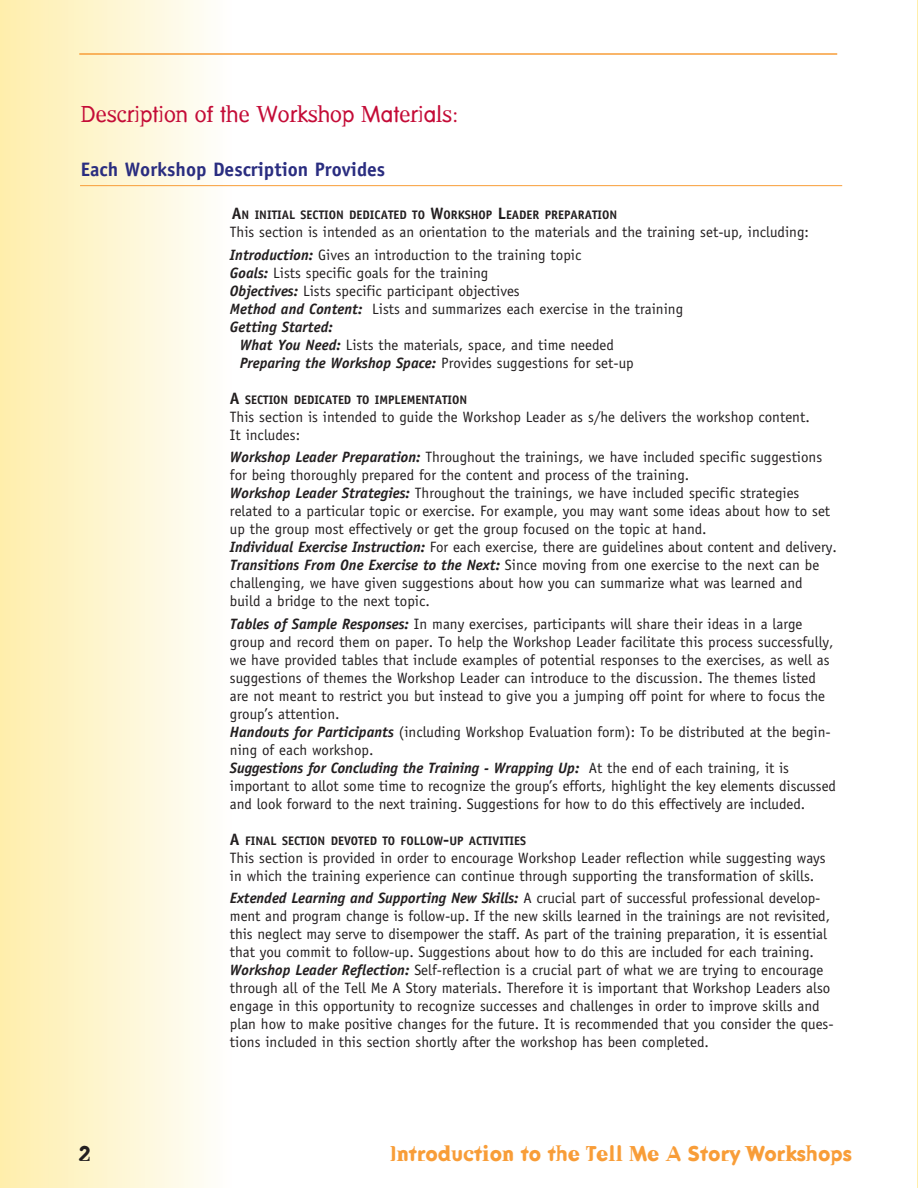
<style>
.page{position:relative;width:918px;height:1188px;background:#fff}
.page>*{position:absolute;margin:0;border:0;box-sizing:border-box;transform-origin:0 0}
.t1{font:22.5px "Dead History Roman";color:#c40c37}
.t2{font:700 21px "Dead History";color:#f89d38}
.t3{font:700 21px "Dead History";color:#231f20}
.t4{font:700 19.5px "Officina Sans";color:#2a2d80}
.t5{font:15px/18px "Officina Sans";color:#231f20}
.t6{font:italic 700 15px "Officina Sans";color:#231f20}
.t7{font:700 12.3px "Officina Sans";color:#231f20}
.s1{font-size:16.5px}
.s2{font-weight:700;font-style:italic}
</style>
<div class="page">
<hr style="left:917px;top:0;width:1px;height:1188px;background:#fea">
<div style="left:0;top:0;width:231px;height:1188px;background:linear-gradient(to right,#ffeeab,#fefefd)"></div>
<hr style="left:79px;top:53px;width:758px;height:2px;background:#f89d38">
<hr style="left:80px;top:185px;width:762px;height:1px;background:#f89d38">
<p class="t1" style="left:81px;top:97px;width:379px">Description of the Workshop Materials:</p>
<p class="t4" style="left:81px;top:157px;width:306px">Each Workshop Description Provides</p>
<p class="t7" style="left:232px;top:207px;width:387px"><span class="s1">A</span>N INITIAL SECTION DEDICATED TO <span class="s1">W</span>ORKSHOP <span class="s1">L</span>EADER PREPARATION</p>
<p class="t5" style="left:230px;top:223px;width:581px">This section is intended as an orientation to the materials and the training set-up, including:</p>
<p class="t5" style="left:230px;top:246px;width:353px"><span class="s2">Introduction:</span> Gives an introduction to the training topic</p>
<p class="t5" style="left:230px;top:264px;width:260px"><span class="s2">Goals:</span> Lists specific goals for the training</p>
<p class="t5" style="left:230px;top:282px;width:291px"><span class="s2">Objectives:</span> Lists specific participant objectives</p>
<p class="t5" style="left:230px;top:300px;width:455px"><span class="s2">Method and Content:</span> Lists and summarizes each exercise in the training</p>
<p class="t6" style="left:230px;top:317px;width:104px">Getting Started:</p>
<p class="t5" style="left:240px;top:336px;width:376px"><span class="s2">What You Need:</span> Lists the materials, space, and time needed</p>
<p class="t5" style="left:240px;top:354px;width:396px"><span class="s2">Preparing the Workshop Space:</span> Provides suggestions for set-up</p>
<p class="t7" style="left:230px;top:392px;width:239px"><span class="s1">A</span> SECTION DEDICATED TO IMPLEMENTATION</p>
<p class="t5" style="left:230px;top:408px;width:581px">This section is intended to guide the Workshop Leader as s/he delivers the workshop content.</p>
<p class="t5" style="left:230px;top:426px;width:72px">It includes:</p>
<p class="t5" style="left:230px;top:448px;width:594px"><span class="s2">Workshop Leader Preparation:</span> Throughout the trainings, we have included specific suggestions for being thoroughly prepared for the content and process of the training.</p>
<p class="t5" style="left:230px;top:484px;width:602px"><span class="s2">Workshop Leader Strategies:</span> Throughout the trainings, we have included specific strategies related to a particular topic or exercise. For example, you may want some ideas about how to set up the group most effectively or get the group focused on the topic at hand.</p>
<p class="t5" style="left:230px;top:538px;width:608px"><span class="s2">Individual Exercise Instruction:</span> For each exercise, there are guidelines about content and delivery.</p>
<p class="t5" style="left:230px;top:556px;width:591px"><span class="s2">Transitions From One Exercise to the Next:</span> Since moving from one exercise to the next can be challenging, we have given suggestions about how you can summarize what was learned and build a bridge to the next topic.</p>
<p class="t5" style="left:230px;top:615px;width:605px"><span class="s2">Tables of Sample Responses:</span> In many exercises, participants will share their ideas in a large group and record them on paper. To help the Workshop Leader facilitate this process successfully, we have provided tables that include examples of potential responses to the exercises, as well as suggestions of themes the Workshop Leader can introduce to the discussion. The themes listed are not meant to restrict you but instead to give you a jumping off point for where to focus the group’s attention.</p>
<p class="t5" style="left:230px;top:723px;width:602px"><span class="s2">Handouts for Participants</span> (including Workshop Evaluation form): To be distributed at the begin&shy;ning of each workshop.</p>
<p class="t5" style="left:230px;top:759px;width:608px"><span class="s2">Suggestions for Concluding the Training - Wrapping Up:</span> At the end of each training, it is important to allot some time to recognize the group’s efforts, highlight the key elements discussed and look forward to the next training. Suggestions for how to do this effectively are included.</p>
<p class="t7" style="left:230px;top:833px;width:298px"><span class="s1">A</span> FINAL SECTION DEVOTED TO FOLLOW<span class="s1">-</span>UP ACTIVITIES</p>
<p class="t5" style="left:230px;top:849px;width:597px">This section is provided in order to encourage Workshop Leader reflection while suggesting ways in which the training experience can continue through supporting the transformation of skills.</p>
<p class="t5" style="left:230px;top:889px;width:602px"><span class="s2">Extended Learning and Supporting New Skills:</span> A crucial part of successful professional develop&shy;ment and program change is follow-up. If the new skills learned in the trainings are not revisited, this neglect may serve to disempower the staff. As part of the training preparation, it is essential that you commit to follow-up. Suggestions about how to do this are included for each training.</p>
<p class="t5" style="left:230px;top:961px;width:605px"><span class="s2">Workshop Leader Reflection:</span> Self-reflection is a crucial part of what we are trying to encourage through all of the Tell Me A Story materials. Therefore it is important that Workshop Leaders also engage in this opportunity to recognize successes and challenges in order to improve skills and plan how to make positive changes for the future. It is recommended that you consider the ques&shy;tions included in this section shortly after the workshop has been completed.</p>
<h2 class="t3" style="left:79px;top:1139px;width:14px">2</h2>
<h2 class="t2" style="left:390px;top:1139px;width:463px">Introduction to the Tell Me A Story Workshops</h2>
</div>
